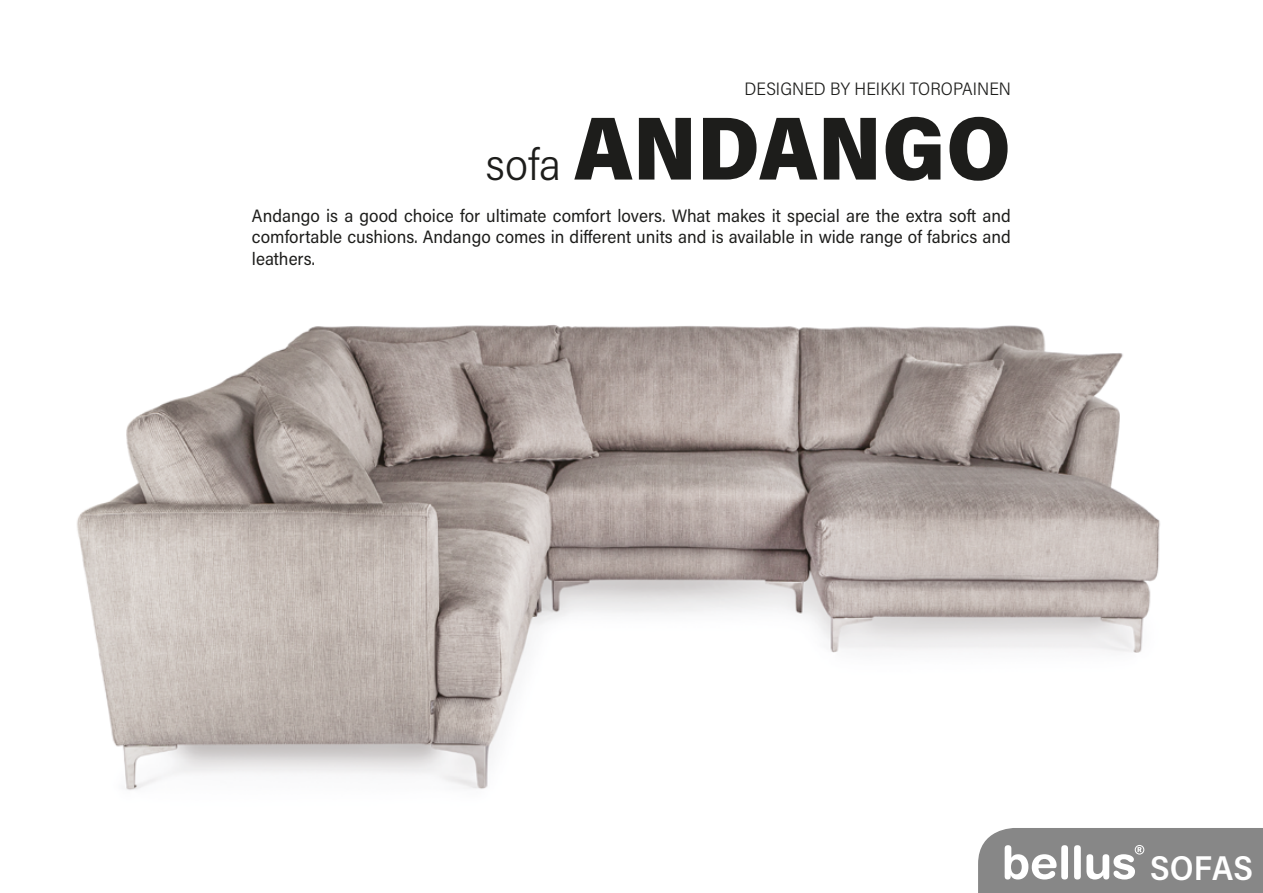
<style>
.page{position:relative;width:1263px;height:893px;background:#fff}
.page>*{position:absolute;margin:0;border:0;box-sizing:border-box;transform-origin:0 0}
.t1{font:900 90px "Acumin Pro Semi Cond";letter-spacing:.005em;color:#1d1d1b}
.t2{font:600 34.5px "Acumin Pro Semi Cond";color:#fff}
.t3{font:18px/21.6px "Acumin Pro Semi Cond";color:#1d1d1b;text-align:justify}
.t4{font:300 18px "Acumin Pro Semi Cond";color:#1d1d1b}
.s1{font-weight:300;font-size:45px}
</style>
<div class="page">
<img style="left:77px;top:325px;width:1083px;height:465px">
<svg style="left:978px;top:828px;width:285px;height:65px;background:#959595"></svg>
<p class="t4" style="left:744px;top:77px;width:268px">DESIGNED BY HEIKKI TOROPAINEN</p>
<h1 class="t1" style="left:486px;top:85px;width:527px"><span class="s1">sofa</span> ANDANGO</h1>
<p class="t3" style="left:252px;top:204px;width:760px">Andango is a good choice for ultimate comfort lovers. What makes it special are the extra soft and comfortable cushions. Andango comes in different units and is available in wide range of fabrics and leathers.</p>
<h2 class="t2" style="left:1150px;top:843px;width:104px">SOFAS</h2>
</div>
